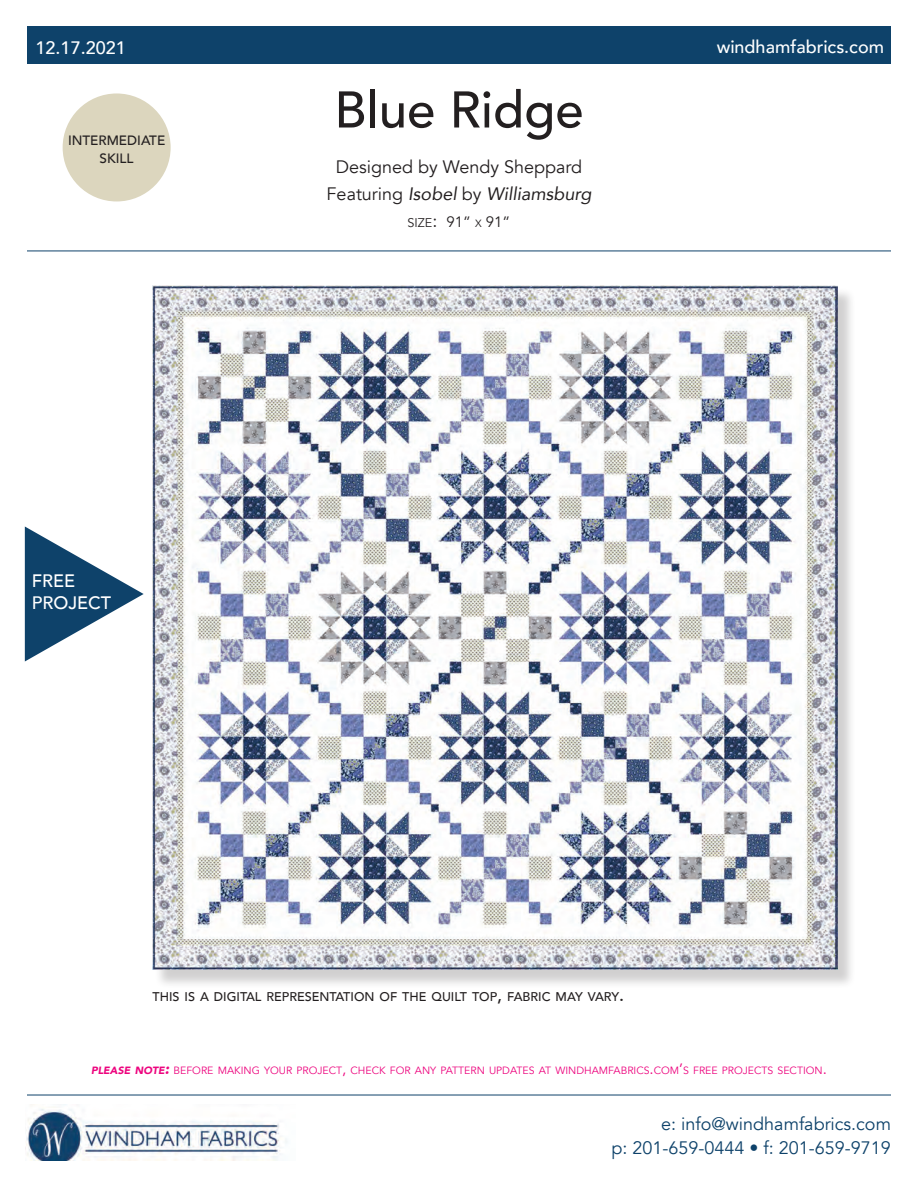
<style>
.page{position:relative;width:918px;height:1188px;background:#fff}
.page>*{position:absolute;margin:0;border:0;box-sizing:border-box;transform-origin:0 0}
.t1{font:500 51px "Avenir";color:#231f20}
.t2{font:18px/24px "Avenir";color:#0e426a;text-align:right}
.t3{font:18px/27px "Avenir";color:#231f20;text-align:center}
.t4{font:500 18px/21.6px "Avenir";color:#fff}
.t5{font:15px "Avenir";color:#231f20}
.t6{font:500 13.5px/18px "Avenir";color:#231f20;text-align:center}
.t7{font:500 12.6px "Avenir";color:#231f20}
.t8{font:10.5px "Avenir";color:#ed047e}
.s1{font-style:italic}
.s2{font-size:12.6px}
.s3{font-size:18px}
.s4{font-size:10.5px}
.s5{font-weight:900;font-style:italic}
.s6{font-weight:900;font-style:italic;font-size:15px}
.s7{font-size:15px}
</style>
<div class="page">
<div style="left:155px;top:287px;width:701px;height:701px;background:#231f20;opacity:.21"></div>
<img style="left:152px;top:285px;width:685px;height:685px">
<div style="left:27px;top:26px;width:864px;height:38px;background:#0e426a"></div>
<hr style="left:27px;top:1095px;width:864px;height:1px;background:#0e426a">
<hr style="left:27px;top:251px;width:864px;height:1px;background:#0e426a">
<svg style="left:25px;top:526px;width:119px;height:136px"></svg>
<img style="left:26px;top:1107px;width:262px;height:53px">
<div style="left:63px;top:93px;width:108px;height:108px;background:#dcd6be;border-radius:50%"></div>
<h2 class="t4" style="left:36px;top:36px;width:92px">12.17.2021</h2>
<h2 class="t4" style="left:717px;top:34px;width:169px">windhamfabrics.com</h2>
<p class="t6" style="left:68px;top:131px;width:99px">INTERMEDIATE<br>SKILL</p>
<h2 class="t4" style="left:32px;top:569px;width:81px">FREE<br>PROJECT</h2>
<h1 class="t1" style="left:334px;top:66px;width:251px">Blue Ridge</h1>
<h2 class="t3" style="left:327px;top:154px;width:266px">Designed by Wendy Sheppard<br>Featuring <span class="s1">Isobel</span> by <span class="s1">Williamsburg</span></h2>
<h3 class="t5" style="left:408px;top:213px;width:104px"><span class="s2">SIZE</span><span class="s3">:</span> 91” <span class="s4">X</span> 91”</h3>
<p class="t7" style="left:152px;top:986px;width:473px">THIS IS A DIGITAL REPRESENTATION OF THE QUILT TOP<span class="s3">,</span> FABRIC MAY VARY<span class="s3">.</span></p>
<p class="t8" style="left:91px;top:1064px;width:737px"><span class="s5">PLEASE NOTE</span><span class="s6">:</span> BEFORE MAKING YOUR PROJECT<span class="s7">,</span> CHECK FOR ANY PATTERN UPDATES AT WINDHAMFABRICS<span class="s7">.</span>COM<span class="s7">’</span>S FREE PROJECTS SECTION<span class="s7">.</span></p>
<h2 class="t2" style="left:612px;top:1112px;width:281px">e: info@windhamfabrics.com<br>p: 201-659-0444 • f: 201-659-9719</h2>
</div>
